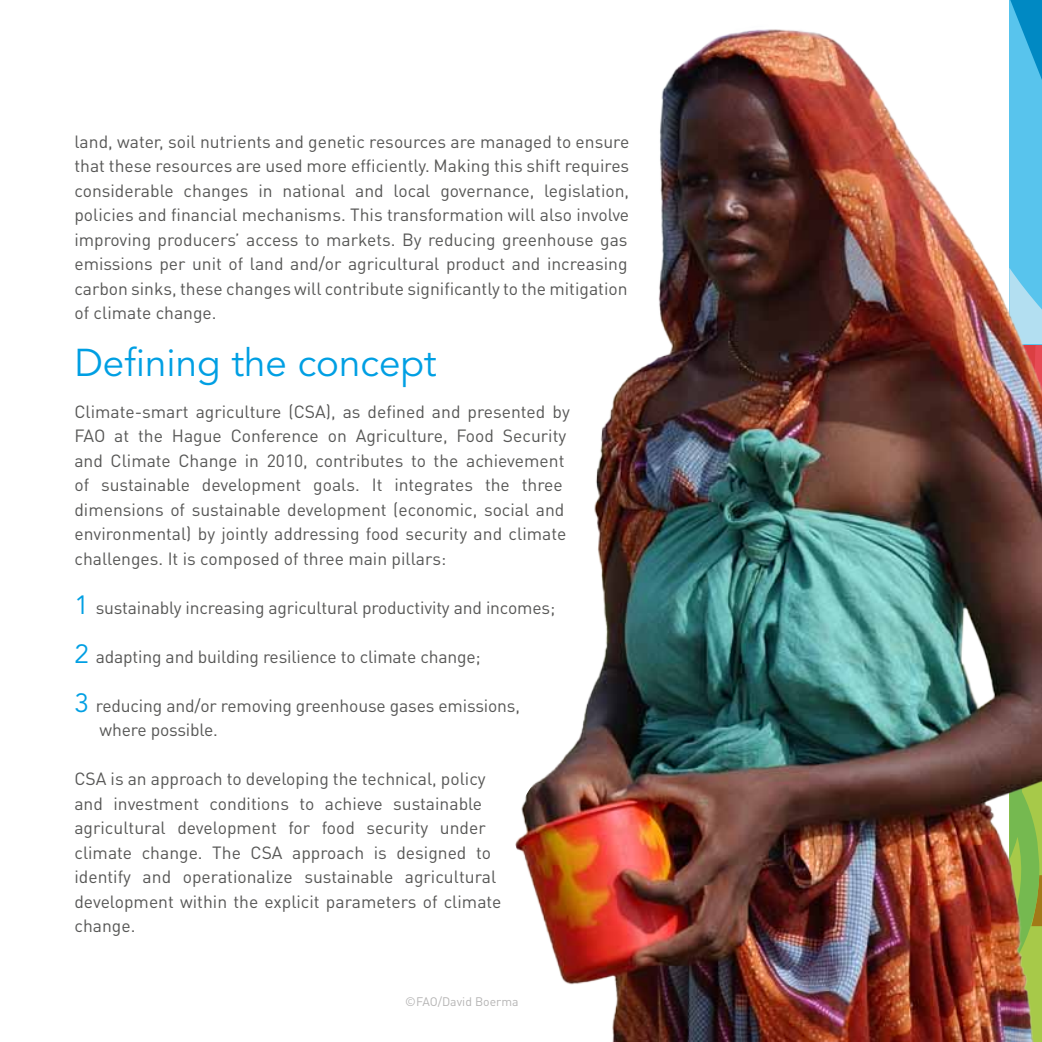
<style>
.page{position:relative;width:1042px;height:1042px;background:#fff}
.page>*{position:absolute;margin:0;border:0;box-sizing:border-box;transform-origin:0 0}
.t1{font:38.5px "Avenir LT Std";color:#009fe3}
.t2{font:17.5px/24.5px "DIN Pro";color:#575756}
.t3{font:12.25px "DIN Pro";color:#b5b4b4}
.s1{font-family:"Avenir LT Std";font-size:26.25px;color:#009fe3}
</style>
<div class="page">
<img style="left:515px;top:0;width:527px;height:1042px">
<p class="t2" style="left:74px;top:129px;width:556px;text-align:justify">land, water, soil nutrients and genetic resources are managed to ensure that these resources are used more efficiently. Making this shift requires considerable changes in national and local governance, legislation, policies and financial mechanisms. This transformation will also involve improving producers’ access to markets. By reducing greenhouse gas emissions per unit of land and/or agricultural product and increasing carbon sinks, these changes will contribute significantly to the mitigation of climate change.</p>
<h1 class="t1" style="left:74px;top:341px;width:364px">Defining the concept</h1>
<p class="t2" style="left:74px;top:398px;width:497px">Climate-smart agriculture (CSA), as defined and presented by FAO at the Hague Conference on Agriculture, Food Security and Climate Change in 2010, contributes to the achievement of sustainable development goals. It integrates the three dimensions of sustainable development (economic, social and environmental) by jointly addressing food security and climate challenges. It is composed of three main pillars:</p>
<p class="t2" style="left:74px;top:594px;width:482px"><span class="s1">1</span> sustainably increasing agricultural productivity and incomes;</p>
<p class="t2" style="left:74px;top:643px;width:408px"><span class="s1">2</span> adapting and building resilience to climate change;</p>
<p class="t2" style="left:100px;top:692px;width:422px;text-indent:-25px"><span class="s1">3</span> reducing and/or removing greenhouse gases emissions, where possible.</p>
<p class="t2" style="left:74px;top:766px;width:428px">CSA is an approach to developing the technical, policy and investment conditions to achieve sustainable agricultural development for food security under climate change. The CSA approach is designed to identify and operationalize sustainable agricultural development within the explicit parameters of climate change.</p>
<p class="t3" style="left:405px;top:993px;width:115px">©FAO/David Boerma</p>
</div>
